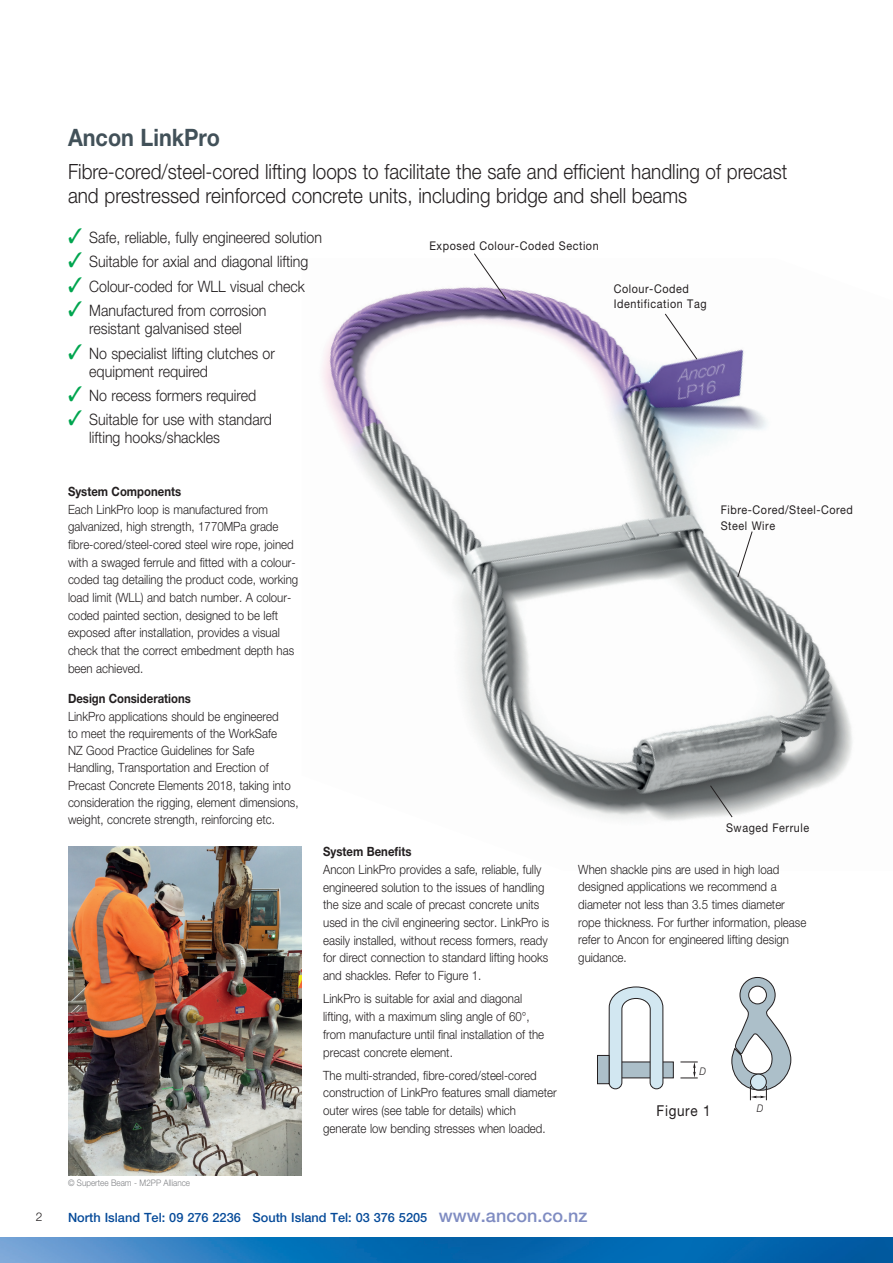
<style>
.page{position:relative;width:893px;height:1263px;background:#fff}
.page>*{position:absolute;margin:0;border:0;box-sizing:border-box;transform-origin:0 0}
.Heading_in_box{font:700 24px "Helvetica Neue";color:#425159;scale:.9 1}
.Heading_in_box-2{font:300 21px/24px "Helvetica Neue";color:#231f20;scale:.9 1}
.Heading_in_box-3{font:300 15.75px/18px "Helvetica Neue";color:#231f20;scale:.9 1}
.t1{font:15px "Helvetica Neue";letter-spacing:.05em;color:#231f20;scale:.9 1}
.t2{font:300 12.75px/17.7px "Helvetica Neue";color:#231f20;scale:.9 1}
.t3{font:500 12.75px "Helvetica Neue";color:#054a99}
.t4{font:700 12.75px "Helvetica Neue";color:#231f20;scale:.89 1}
.t5{font:12px/15.9px "Helvetica Neue";letter-spacing:.05em;color:#231f20;scale:.9 1}
.t6{font:300 12px "Helvetica Neue";color:#231f20}
.t7{font:italic 300 10.5px "Helvetica Neue";color:#231f20;scale:.9 1}
.t8{font:300 9px "Helvetica Neue";color:#808285;scale:.9 1}
.s1{color:#00a54f}
.s2{font-size:18px;color:#7f8cc2}
</style>
<div class="page">
<img style="left:322px;top:287px;width:531px;height:534px">
<img style="left:0;top:1237px;width:893px;height:26px">
<svg style="left:474px;top:253px;width:33px;height:47px"></svg>
<svg style="left:665px;top:313px;width:32px;height:47px"></svg>
<svg style="left:710px;top:785px;width:23px;height:33px"></svg>
<svg style="left:731px;top:977px;width:60px;height:123px"></svg>
<div style="left:611px;top:1062px;width:63px;height:16px;background:#acbfc9;border:1px solid #231f20"></div>
<svg style="left:608px;top:986px;width:56px;height:103px"></svg>
<div style="left:597px;top:1055px;width:12px;height:29px;background:#acbfc9;border:1px solid #231f20"></div>
<svg style="left:680px;top:1062px;width:18px;height:17px"></svg>
<svg style="left:737px;top:531px;width:16px;height:47px"></svg>
<img style="left:68px;top:846px;width:234px;height:330px">
<p class="Heading_in_box" style="left:68px;top:123px;width:170px">Ancon LinkPro</p>
<p class="Heading_in_box-2" style="left:68px;top:159px;width:801px">Fibre-cored/steel-cored lifting loops to facilitate the safe and efficient handling of precast and prestressed reinforced concrete units, including bridge and shell beams</p>
<p class="Heading_in_box-3" style="left:68px;top:228px;width:284px"><span class="s1">✓</span> Safe, reliable, fully engineered solution</p>
<p class="Heading_in_box-3" style="left:68px;top:252px;width:269px"><span class="s1">✓</span> Suitable for axial and diagonal lifting</p>
<p class="Heading_in_box-3" style="left:68px;top:277px;width:265px"><span class="s1">✓</span> Colour-coded for WLL visual check</p>
<p class="Heading_in_box-3" style="left:68px;top:301px;width:222px;text-align:center"><span class="s1">✓</span> Manufactured from corrosion resistant galvanised steel</p>
<p class="Heading_in_box-3" style="left:89px;top:344px;width:208px;text-indent:-21px"><span class="s1">✓</span> No specialist lifting clutches or equipment required</p>
<p class="Heading_in_box-3" style="left:68px;top:386px;width:211px"><span class="s1">✓</span> No recess formers required</p>
<p class="Heading_in_box-3" style="left:89px;top:410px;width:205px;text-indent:-21px"><span class="s1">✓</span> Suitable for use with standard lifting hooks/shackles</p>
<p class="t5" style="left:429px;top:237px;width:189px">Exposed Colour-Coded Section</p>
<p class="t5" style="left:614px;top:280px;width:104px">Colour-Coded<br>Identification Tag</p>
<p class="t4" style="left:68px;top:483px;width:129px">System Components</p>
<p class="t2" style="left:68px;top:500px;width:257px">Each LinkPro loop is manufactured from galvanized, high strength, 1770MPa grade fibre-cored/steel-cored steel wire rope, joined with a swaged ferrule and fitted with a colour&shy;coded tag detailing the product code, working load limit (WLL) and batch number. A colour&shy;coded painted section, designed to be left exposed after installation, provides a visual check that the correct embedment depth has been achieved.</p>
<p class="t4" style="left:68px;top:691px;width:140px">Design Considerations</p>
<p class="t2" style="left:68px;top:707px;width:258px;line-height:17.2px">LinkPro applications should be engineered<br>to meet the requirements of the WorkSafe<br>NZ Good Practice Guidelines for Safe Handling, Transportation and Erection of Precast Concrete Elements 2018, taking into consideration the rigging, element dimensions, weight, concrete strength, reinforcing etc.</p>
<p class="t8" style="left:68px;top:1177px;width:137px">© Supertee Beam - M2PP Alliance</p>
<p class="t5" style="left:721px;top:502px;width:148px">Fibre-Cored/Steel-Cored<br>Steel Wire</p>
<p class="t4" style="left:323px;top:844px;width:101px">System Benefits</p>
<p class="t2" style="left:323px;top:860px;width:253px">Ancon LinkPro provides a safe, reliable, fully engineered solution to the issues of handling the size and scale of precast concrete units used in the civil engineering sector. LinkPro is easily installed, without recess formers, ready for direct connection to standard lifting hooks and shackles. Refer to Figure 1.</p>
<p class="t2" style="left:323px;top:990px;width:247px">LinkPro is suitable for axial and diagonal lifting, with a maximum sling angle of 60°, from manufacture until final installation of the precast concrete element.</p>
<p class="t2" style="left:323px;top:1066px;width:261px">The multi-stranded, fibre-cored/steel-cored construction of LinkPro features small diameter outer wires (see table for details) which generate low bending stresses when loaded.</p>
<p class="t5" style="left:726px;top:820px;width:94px">Swaged Ferrule</p>
<p class="t2" style="left:578px;top:860px;width:255px">When shackle pins are used in high load designed applications we recommend a diameter not less than 3.5 times diameter rope thickness. For further information, please refer to Ancon for engineered lifting design guidance.</p>
<p class="t7" style="left:699px;top:1065px;width:9px">D</p>
<p class="t1" style="left:657px;top:1101px;width:62px">Figure 1</p>
<p class="t7" style="left:757px;top:1102px;width:9px">D</p>
<p class="t6" style="left:36px;top:1210px;width:8px">2</p>
<p class="t3" style="left:68px;top:1209px;width:521px">North Island Tel: 09 276 2236 South Island Tel: 03 376 5205 <span class="s2">www.ancon.co.nz</span></p>
</div>
